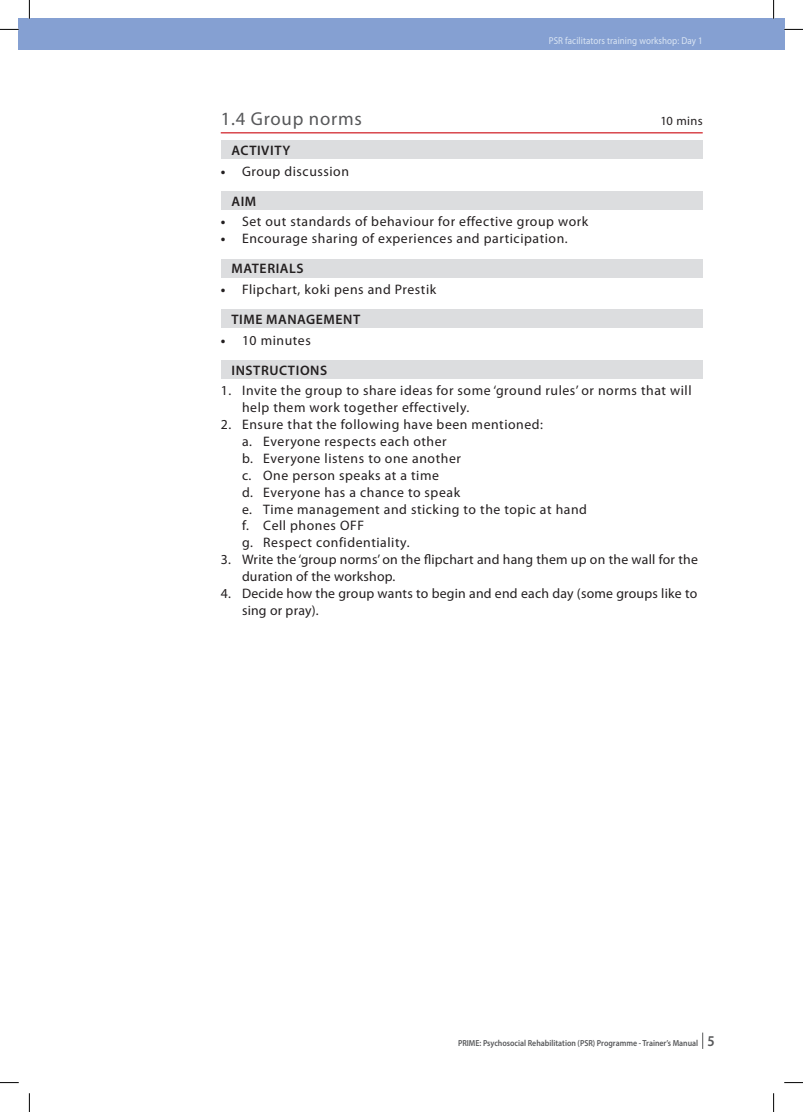
<style>
.page{position:relative;width:803px;height:1112px;background:#fff}
.page>*{position:absolute;margin:0;border:0;box-sizing:border-box;transform-origin:0 0}
.t1{font:18.75px "Myriad Pro";letter-spacing:.04em;color:#57585a}
.t2{font:13.75px/16.9px "Myriad Pro";letter-spacing:.04em;color:#231f20}
.t3{font:13.75px/16.9px "Myriad Pro";letter-spacing:.015em;color:#231f20}
.t4{font:600 13.75px "Myriad Pro";letter-spacing:.045em;color:#231f20}
.t5{font:12.5px "Myriad Pro";letter-spacing:.025em;color:#231f20}
.t6{font:10px "Myriad Pro";letter-spacing:.01em;color:#dbe6f4;scale:.9 1}
.t7{font:600 8.75px "Myriad Pro";color:#57585a;scale:.9 1}
.s1{font-weight:700}
.s2{font-weight:600}
.s3{font-size:15px}
</style>
<div class="page">
<div style="left:19px;top:19px;width:765px;height:31px;background:#85a0d2"></div>
<svg style="left:702px;top:1032px;width:1px;height:16px"></svg>
<hr style="left:221px;top:132px;width:482px;height:1px;background:#d1232a">
<div style="left:221px;top:141px;width:482px;height:18px;background:#dcdddf"></div>
<div style="left:221px;top:191px;width:482px;height:18px;background:#dcdddf"></div>
<div style="left:221px;top:259px;width:482px;height:18px;background:#dcdddf"></div>
<div style="left:221px;top:309px;width:482px;height:19px;background:#dcdddf"></div>
<div style="left:221px;top:360px;width:482px;height:18px;background:#dcdddf"></div>
<svg style="left:0;top:29px;width:19px;height:1px"></svg>
<svg style="left:784px;top:29px;width:19px;height:1px"></svg>
<svg style="left:0;top:1082px;width:19px;height:1px"></svg>
<svg style="left:784px;top:1082px;width:19px;height:1px"></svg>
<svg style="left:29px;top:0;width:1px;height:19px"></svg>
<svg style="left:29px;top:1093px;width:1px;height:18px"></svg>
<svg style="left:773px;top:0;width:1px;height:19px"></svg>
<svg style="left:773px;top:1093px;width:1px;height:18px"></svg>
<p class="t6" style="left:549px;top:35px;width:173px">PSR facilitators training workshop: Day 1</p>
<h1 class="t1" style="left:221px;top:108px;width:143px">1.4 Group norms</h1>
<p class="t5" style="left:660px;top:114px;width:44px">10 mins</p>
<p class="t4" style="left:231px;top:141px;width:60px">Activity</p>
<p class="t2" style="left:231px;top:156px;width:119px;line-height:29.9px;text-indent:-11px"><span class="s1">•</span> Group discussion<br><span class="s2">Aim</span></p>
<p class="t2" style="left:221px;top:213px;width:369px"><span class="s1">•</span> Set out standards of behaviour for effective group work</p>
<p class="t2" style="left:231px;top:224px;width:338px;line-height:29.9px;text-indent:-11px"><span class="s1">•</span> Encourage sharing of experiences and participation.<br><span class="s2">Materia</span></p>
<p class="t4" style="left:289px;top:260px;width:15px">ls</p>
<p class="t2" style="left:231px;top:274px;width:206px;line-height:29.9px;text-indent:-11px"><span class="s1">•</span> Flipchart, koki pens and Prestik <span class="s2">time</span></p>
<p class="t4" style="left:266px;top:310px;width:60px">manageme</p>
<p class="t4" style="left:343px;top:310px;width:16px">nt</p>
<p class="t2" style="left:231px;top:325px;width:81px;line-height:29.9px;text-indent:-11px"><span class="s1">•</span> 10 minutes <span class="s2">instru</span></p>
<p class="t4" style="left:279px;top:361px;width:48px">ctions</p>
<p class="t2" style="left:242px;top:382px;width:451px;text-indent:-21px">1. Invite the group to share ideas for some ‘ground rules’ or norms that will help them work together effectively.</p>
<p class="t2" style="left:242px;top:416px;width:346px;text-indent:-21px">2. Ensure that the following have been mentioned:<br>a. Everyone respects each other<br>b. Everyone listens to one another<br>c. One person speaks at a time<br>d. Everyone has a chance to speak<br>e. Time management and sticking to the topic at hand f. Cell phones OFF<br>g. Respect confidentiality.</p>
<p class="t3" style="left:242px;top:551px;width:457px;text-indent:-21px">3. Write the ‘group norms’ on the flipchart and hang them up on the wall for the duration of the workshop.</p>
<p class="t3" style="left:242px;top:585px;width:457px;text-indent:-21px">4. Decide how the group wants to begin and end each day (some groups like to sing or pray).</p>
<p class="t7" style="left:458px;top:1037px;width:287px">PRIME: Psychosocial Rehabilitation (PSR) Programme - Trainer’s Manual <span class="s3">5</span></p>
</div>
